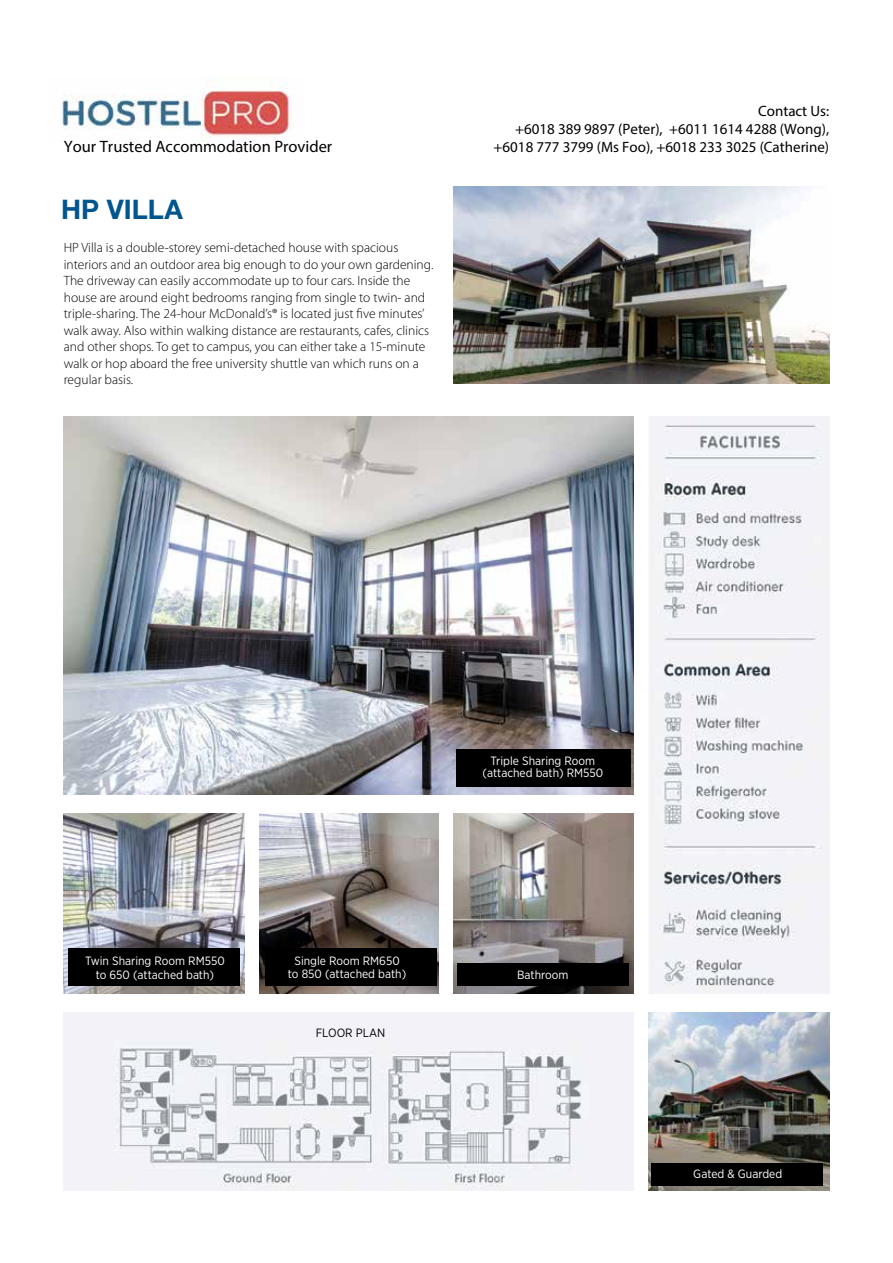
<style>
.page{position:relative;width:893px;height:1263px;background:#fff}
.page>*{position:absolute;margin:0;border:0;box-sizing:border-box;transform-origin:0 0}
.t1{font:700 27px "Helvetica Neue";letter-spacing:.005em;color:#00558f}
.t2{font:16.5px "Myriad Pro";color:#000}
.t3{font:15px/18px "Myriad Pro";color:#000;text-align:right}
.t4{font:300 13.5px/16.5px "Myriad Pro";color:#000}
.t5{font:12px/13.5px "Gotham Narrow";color:#fff;text-align:center}
.t6{font:12px "Gotham Narrow";color:#000}
</style>
<div class="page">
<img style="left:64px;top:1012px;width:570px;height:179px">
<img style="left:649px;top:417px;width:180px;height:577px">
<img style="left:648px;top:1012px;width:181px;height:179px">
<img style="left:64px;top:813px;width:181px;height:181px">
<img style="left:453px;top:813px;width:181px;height:181px">
<img style="left:64px;top:417px;width:570px;height:378px">
<img style="left:259px;top:813px;width:180px;height:181px">
<img style="left:62px;top:78px;width:232px;height:63px">
<img style="left:453px;top:186px;width:376px;height:198px">
<div style="left:456px;top:749px;width:174px;height:38px;background:#000"></div>
<div style="left:265px;top:948px;width:172px;height:38px;background:#000"></div>
<div style="left:457px;top:963px;width:172px;height:23px;background:#000"></div>
<div style="left:651px;top:1163px;width:172px;height:22px;background:#000"></div>
<div style="left:68px;top:948px;width:172px;height:38px;background:#000"></div>
<p class="t3" style="left:515px;top:102px;width:316px">Contact Us:<br>+6018 389 9897 (Peter), +6011 1614 4288 (Wong),</p>
<p class="t2" style="left:64px;top:136px;width:270px">Your Trusted Accommodation Provider</p>
<p class="t3" style="left:494px;top:138px;width:337px">+6018 777 3799 (Ms Foo), +6018 233 3025 (Catherine)</p>
<h1 class="t1" style="left:61px;top:193px;width:123px">HP VILLA</h1>
<p class="t4" style="left:64px;top:239px;width:371px">HP Villa is a double-storey semi-detached house with spacious interiors and an outdoor area big enough to do your own gardening.<br>The driveway can easily accommodate up to four cars. Inside the house are around eight bedrooms ranging from single to twin- and triple-sharing. The 24-hour McDonald’s® is located just five minutes’ walk away. Also within walking distance are restaurants, cafes, clinics and other shops. To get to campus, you can either take a 15-minute walk or hop aboard the free university shuttle van which runs on a regular basis.</p>
<p class="t5" style="left:85px;top:954px;width:141px">Twin Sharing Room RM550 to 650 (attached bath)</p>
<p class="t5" style="left:288px;top:954px;width:120px">Single Room RM650 to 850 (attached bath)</p>
<p class="t6" style="left:316px;top:1025px;width:71px">FLOOR PLAN</p>
<p class="t5" style="left:482px;top:754px;width:122px;line-height:12px">Triple Sharing Room (attached bath) RM550</p>
<p class="t5" style="left:517px;top:967px;width:53px">Bathroom</p>
<p class="t5" style="left:693px;top:1167px;width:90px">Gated &amp; Guarded</p>
</div>
